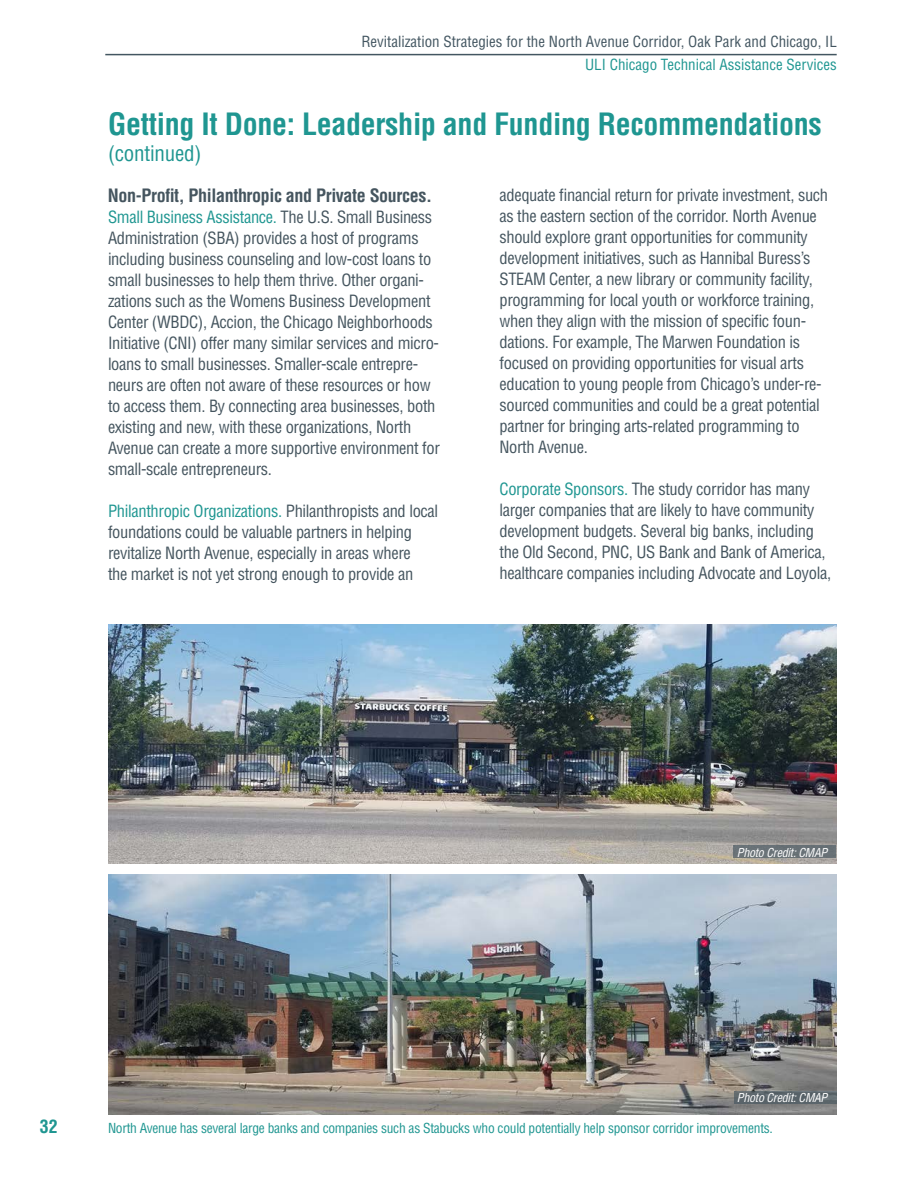
<style>
.page{position:relative;width:918px;height:1188px;background:#fff}
.page>*{position:absolute;margin:0;border:0;box-sizing:border-box;transform-origin:0 0}
.t1{font:700 condensed 30px "Helvetica LT Std";letter-spacing:-.01em;color:#1f9691}
.t2{font:condensed 21px "Helvetica LT Std";letter-spacing:-.01em;color:#1f9691}
.t3{font:700 condensed 18px "Helvetica LT Std";letter-spacing:-.02em;color:#45555f}
.t4{font:700 condensed 18px "Helvetica LT Std";color:#1f9691}
.t5{font:condensed 16.5px/21px "Helvetica LT Std";letter-spacing:-.02em;color:#45555f}
.t6{font:condensed 15px "Helvetica LT Std";color:#435661}
.t7{font:condensed 15px "Helvetica LT Std";color:#1f9691}
.t8{font:condensed 13.5px "Helvetica LT Std";letter-spacing:-.02em;color:#1f9691}
.t9{font:italic condensed 12px "Helvetica LT Std";letter-spacing:-.02em;color:#fff}
.s1{color:#1f9691}
</style>
<div class="page">
<hr style="left:105px;top:54px;width:732px;height:1px;background:#435661">
<img style="left:108px;top:875px;width:729px;height:240px">
<img style="left:108px;top:624px;width:729px;height:240px">
<div style="left:733px;top:845px;width:103px;height:13px;background:#697277"></div>
<svg style="left:734px;top:1091px;width:103px;height:13px"></svg>
<p class="t6" style="left:361px;top:32px;width:477px">Revitalization Strategies for the North Avenue Corridor, Oak Park and Chicago, IL</p>
<p class="t7" style="left:585px;top:55px;width:253px">ULI Chicago Technical Assistance Services</p>
<p class="t1" style="left:108px;top:106px;width:715px">Getting It Done: Leadership and Funding Recommendations</p>
<p class="t2" style="left:108px;top:140px;width:95px">(continued)</p>
<p class="t3" style="left:108px;top:184px;width:326px">Non-Profit, Philanthropic and Private Sources.</p>
<p class="t5" style="left:108px;top:206px;width:333px"><span class="s1">Small Business Assistance.</span> The U.S. Small Business Administration (SBA) provides a host of programs including business counseling and low-cost loans to small businesses to help them thrive. Other organi&shy;zations such as the Womens Business Development Center (WBDC), Accion, the Chicago Neighborhoods Initiative (CNI) offer many similar services and micro&shy;loans to small businesses. Smaller-scale entrepre&shy;neurs are often not aware of these resources or how to access them. By connecting area businesses, both existing and new, with these organizations, North Avenue can create a more supportive environment for small-scale entrepreneurs.</p>
<p class="t5" style="left:108px;top:500px;width:332px"><span class="s1">Philanthropic Organizations.</span> Philanthropists and local foundations could be valuable partners in helping revitalize North Avenue, especially in areas where<br>the market is not yet strong enough to provide an</p>
<p class="t5" style="left:499px;top:184px;width:330px">adequate financial return for private investment, such as the eastern section of the corridor. North Avenue should explore grant opportunities for community development initiatives, such as Hannibal Buress’s STEAM Center, a new library or community facility, programming for local youth or workforce training, when they align with the mission of specific foun&shy;dations. For example, The Marwen Foundation is focused on providing opportunities for visual arts education to young people from Chicago’s under-re&shy;sourced communities and could be a great potential partner for bringing arts-related programming to North Avenue.</p>
<p class="t5" style="left:499px;top:478px;width:333px"><span class="s1">Corporate Sponsors.</span> The study corridor has many larger companies that are likely to have community development budgets. Several big banks, including the Old Second, PNC, US Bank and Bank of America, healthcare companies including Advocate and Loyola,</p>
<p class="t9" style="left:737px;top:845px;width:92px">Photo Credit: CMAP</p>
<p class="t4" style="left:40px;top:1116px;width:19px">32</p>
<p class="t9" style="left:737px;top:1090px;width:92px">Photo Credit: CMAP</p>
<p class="t8" style="left:108px;top:1120px;width:667px">North Avenue has several large banks and companies such as Stabucks who could potentially help sponsor corridor improvements.</p>
</div>
